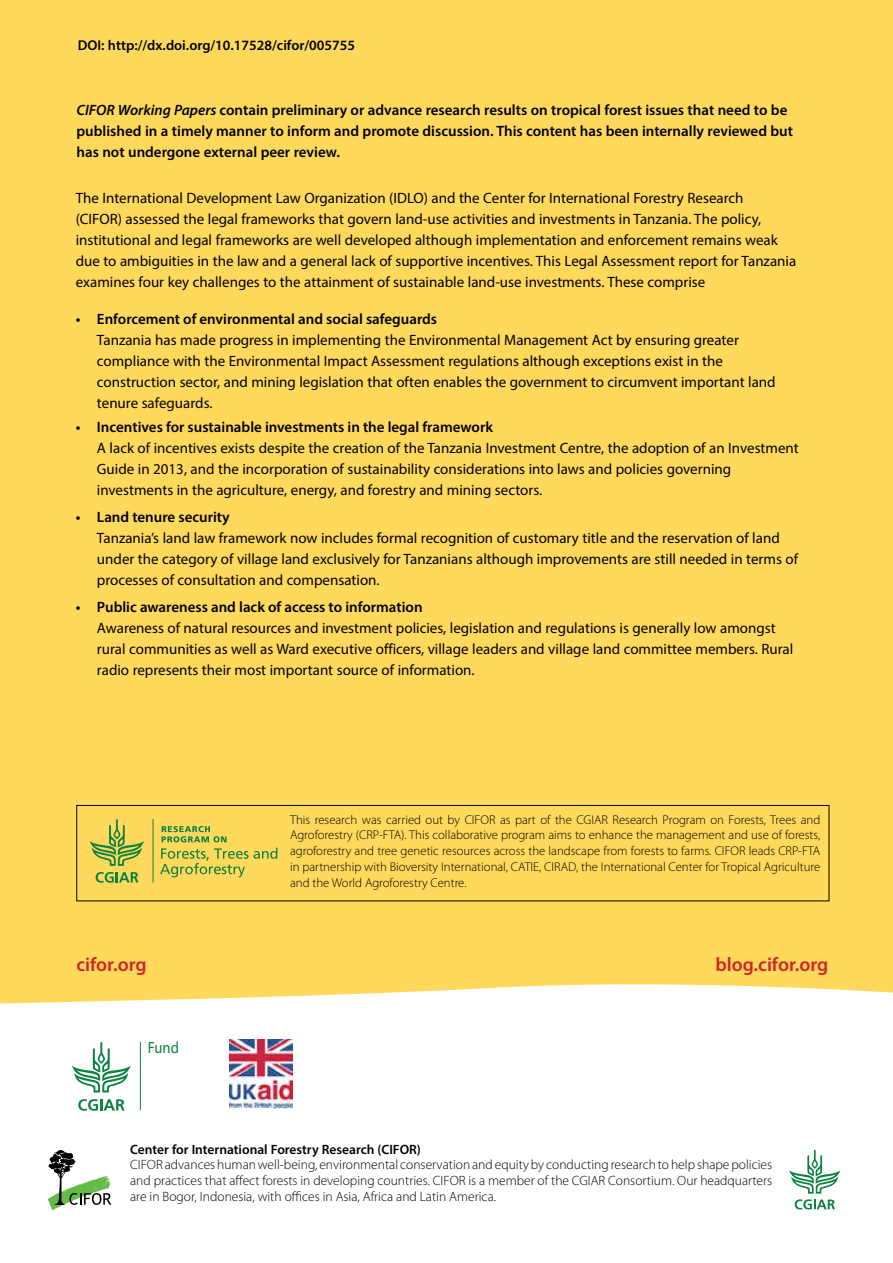
<style>
.page{position:relative;width:893px;height:1263px;background:#fff}
.page>*{position:absolute;margin:0;border:0;box-sizing:border-box;transform-origin:0 0}
.t1{font:600 19.5px "Myriad Pro";color:#d2232a}
.t2{font:16.2px "Myriad Pro";color:#0c8241;scale:.9 1}
.t3{font:15px/21px "Myriad Pro";color:#000}
.t4{font:600 15px/21px "Myriad Pro";color:#000}
.t5{font:600 14.25px "Myriad Pro";color:#000}
.t6{font:300 13.5px/15.8px "Myriad Pro";color:#000;text-align:justify}
.t7{font:600 13.5px "Myriad Pro";color:#000}
.t8{font:300 12.75px/15.8px "Myriad Pro";color:#000;text-align:justify}
.s1{font-style:italic}
</style>
<div class="page">
<div style="left:0;top:0;width:893px;height:1003px;background:#ffd95b"></div>
<div style="left:77px;top:805px;width:752px;height:96px;border:1px solid #000"></div>
<svg style="left:880px;top:0;width:13px;height:89px"></svg>
<svg style="left:48px;top:1150px;width:63px;height:60px"></svg>
<svg style="left:789px;top:1150px;width:51px;height:43px"></svg>
<svg style="left:795px;top:1199px;width:40px;height:10px"></svg>
<svg style="left:72px;top:1042px;width:59px;height:50px"></svg>
<svg style="left:78px;top:1099px;width:47px;height:12px"></svg>
<hr style="left:140px;top:1042px;width:1px;height:68px;background:#0c8241">
<svg style="left:90px;top:819px;width:54px;height:47px"></svg>
<svg style="left:96px;top:872px;width:42px;height:11px"></svg>
<svg style="left:162px;top:826px;width:64px;height:16px"></svg>
<svg style="left:160px;top:848px;width:117px;height:29px"></svg>
<hr style="left:153px;top:819px;width:1px;height:63px;background:#0c8241">
<img style="left:230px;top:1039px;width:63px;height:70px">
<p class="t5" style="left:78px;top:36px;width:279px">DOI: http://dx.doi.org/10.17528/cifor/005755</p>
<p class="t4" style="left:77px;top:100px;width:718px"><span class="s1">CIFOR Working Papers</span> contain preliminary or advance research results on tropical forest issues that need to be published in a timely manner to inform and promote discussion. This content has been internally reviewed but has not undergone external peer review.</p>
<p class="t3" style="left:76px;top:188px;width:722px">The International Development Law Organization (IDLO) and the Center for International Forestry Research<br>(CIFOR) assessed the legal frameworks that govern land-use activities and investments in Tanzania. The policy, institutional and legal frameworks are well developed although implementation and enforcement remains weak due to ambiguities in the law and a general lack of supportive incentives. This Legal Assessment report for Tanzania examines four key challenges to the attainment of sustainable land-use investments. These comprise</p>
<p class="t4" style="left:76px;top:308px;width:363px">• Enforcement of environmental and social safeguards</p>
<p class="t3" style="left:97px;top:329px;width:680px">Tanzania has made progress in implementing the Environmental Management Act by ensuring greater compliance with the Environmental Impact Assessment regulations although exceptions exist in the construction sector, and mining legislation that often enables the government to circumvent important land tenure safeguards.</p>
<p class="t4" style="left:76px;top:416px;width:419px">• Incentives for sustainable investments in the legal framework</p>
<p class="t3" style="left:97px;top:437px;width:703px">A lack of incentives exists despite the creation of the Tanzania Investment Centre, the adoption of an Investment<br>Guide in 2013, and the incorporation of sustainability considerations into laws and policies governing investments in the agriculture, energy, and forestry and mining sectors.</p>
<p class="t4" style="left:76px;top:506px;width:156px">• Land tenure security</p>
<p class="t3" style="left:97px;top:527px;width:703px">Tanzania’s land law framework now includes formal recognition of customary title and the reservation of land under the category of village land exclusively for Tanzanians although improvements are still needed in terms of processes of consultation and compensation.</p>
<p class="t4" style="left:76px;top:596px;width:348px">• Public awareness and lack of access to information</p>
<p class="t3" style="left:97px;top:617px;width:698px">Awareness of natural resources and investment policies, legislation and regulations is generally low amongst rural communities as well as Ward executive officers, village leaders and village land committee members. Rural radio represents their most important source of information.</p>
<p class="t8" style="left:290px;top:812px;width:532px">This research was carried out by CIFOR as part of the CGIAR Research Program on Forests, Trees and Agroforestry (CRP-FTA). This collaborative program aims to enhance the management and use of forests, agroforestry and tree genetic resources across the landscape from forests to farms. CIFOR leads CRP-FTA in partnership with Bioversity International, CATIE, CIRAD, the International Center for Tropical Agriculture and the World Agroforestry Centre.</p>
<h1 class="t1" style="left:77px;top:952px;width:72px">cifor.org</h1>
<h1 class="t1" style="left:715px;top:952px;width:114px">blog.cifor.org</h1>
<p class="t2" style="left:148px;top:1037px;width:36px">Fund</p>
<p class="t7" style="left:130px;top:1140px;width:292px">Center for International Forestry Research (CIFOR)</p>
<p class="t6" style="left:130px;top:1157px;width:644px">CIFOR advances human well-being, environmental conservation and equity by conducting research to help shape policies and practices that affect forests in developing countries. CIFOR is a member of the CGIAR Consortium. Our headquarters are in Bogor, Indonesia, with offices in Asia, Africa and Latin America.</p>
</div>
